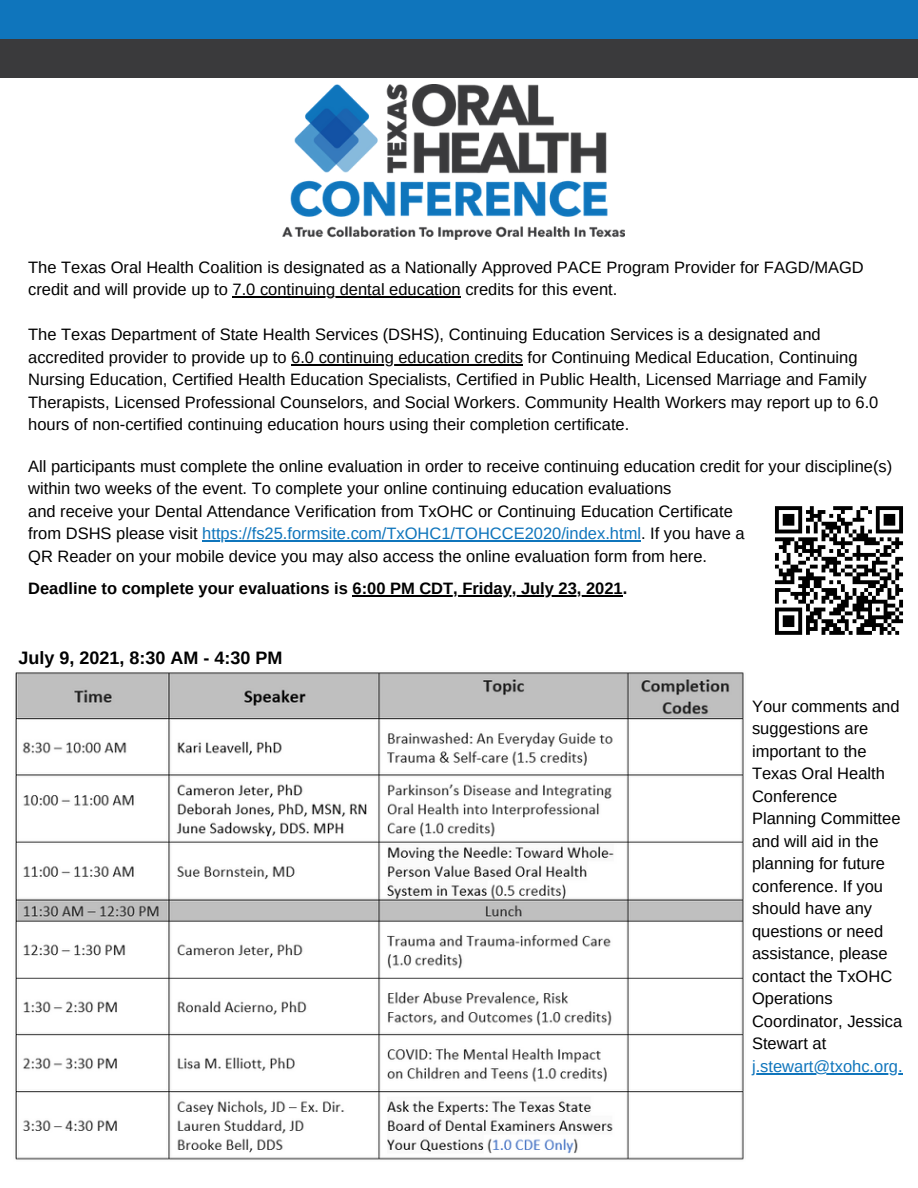
<style>
.page{position:relative;width:918px;height:1188px;background:#fff}
.page>*{position:absolute;margin:0;border:0;box-sizing:border-box;transform-origin:0 0}
.t1{font:700 18px "Arimo";color:#000}
.t2{font:16.5px/22.5px "Arimo";color:#000}
.t3{font:16.5px "Arimo";color:#0f75bc}
.t4{font:700 16.5px "Arimo";color:#000}
.s1{color:#000}
.s2{color:#0f75bc}
</style>
<div class="page">
<hr style="left:233px;top:297px;width:228px;height:1px;background:#000">
<hr style="left:291px;top:364px;width:232px;height:1px;background:#000">
<hr style="left:202px;top:540px;width:439px;height:2px;background:#0f75bc">
<hr style="left:353px;top:595px;width:270px;height:2px;background:#000">
<div style="left:0;top:0;width:918px;height:39px;background:#0f75bc"></div>
<div style="left:0;top:39px;width:918px;height:39px;background:#3a3a3c"></div>
<img style="left:283px;top:85px;width:342px;height:155px">
<img style="left:775px;top:506px;width:128px;height:128px">
<img style="left:15px;top:672px;width:756px;height:488px">
<hr style="left:752px;top:1073px;width:151px;height:1px;background:#0f75bc">
<p class="t2" style="left:28px;top:256px;width:837px">The Texas Oral Health Coalition is designated as a Nationally Approved PACE Program Provider for FAGD/MAGD credit and will provide up to 7.0 continuing dental education credits for this event.</p>
<p class="t2" style="left:28px;top:323px;width:852px">The Texas Department of State Health Services (DSHS), Continuing Education Services is a designated and accredited provider to provide up to 6.0 continuing education credits for Continuing Medical Education, Continuing Nursing Education, Certified Health Education Specialists, Certified in Public Health, Licensed Marriage and Family Therapists, Licensed Professional Counselors, and Social Workers. Community Health Workers may report up to 6.0 hours of non-certified continuing education hours using their completion certificate.</p>
<p class="t2" style="left:28px;top:455px;width:866px">All participants must complete the online evaluation in order to receive continuing education credit for your discipline(s) within two weeks of the event. To complete your online continuing education evaluations</p>
<p class="t2" style="left:28px;top:500px;width:706px">and receive your Dental Attendance Verification from TxOHC or Continuing Education Certificate</p>
<p class="t3" style="left:28px;top:524px;width:718px"><span class="s1">from DSHS please visit</span> https://fs25.formsite.com/TxOHC1/TOHCCE2020/index.html<span class="s1">. If you have a</span></p>
<p class="t2" style="left:28px;top:545px;width:680px">QR Reader on your mobile device you may also access the online evaluation form from here.</p>
<p class="t4" style="left:28px;top:579px;width:601px">Deadline to complete your evaluations is 6:00 PM CDT, Friday, July 23, 2021.</p>
<p class="t1" style="left:18px;top:647px;width:265px">July 9, 2021, 8:30 AM - 4:30 PM</p>
<p class="t2" style="left:752px;top:695px;width:152px">Your comments and suggestions are important to the<br>Texas Oral Health<br>Conference<br>Planning Committee and will aid in the planning for future conference. If you should have any questions or need assistance, please contact the TxOHC<br>Operations<br>Coordinator, Jessica<br>Stewart at <span class="s2">j.stewart@txohc.org.</span></p>
</div>
